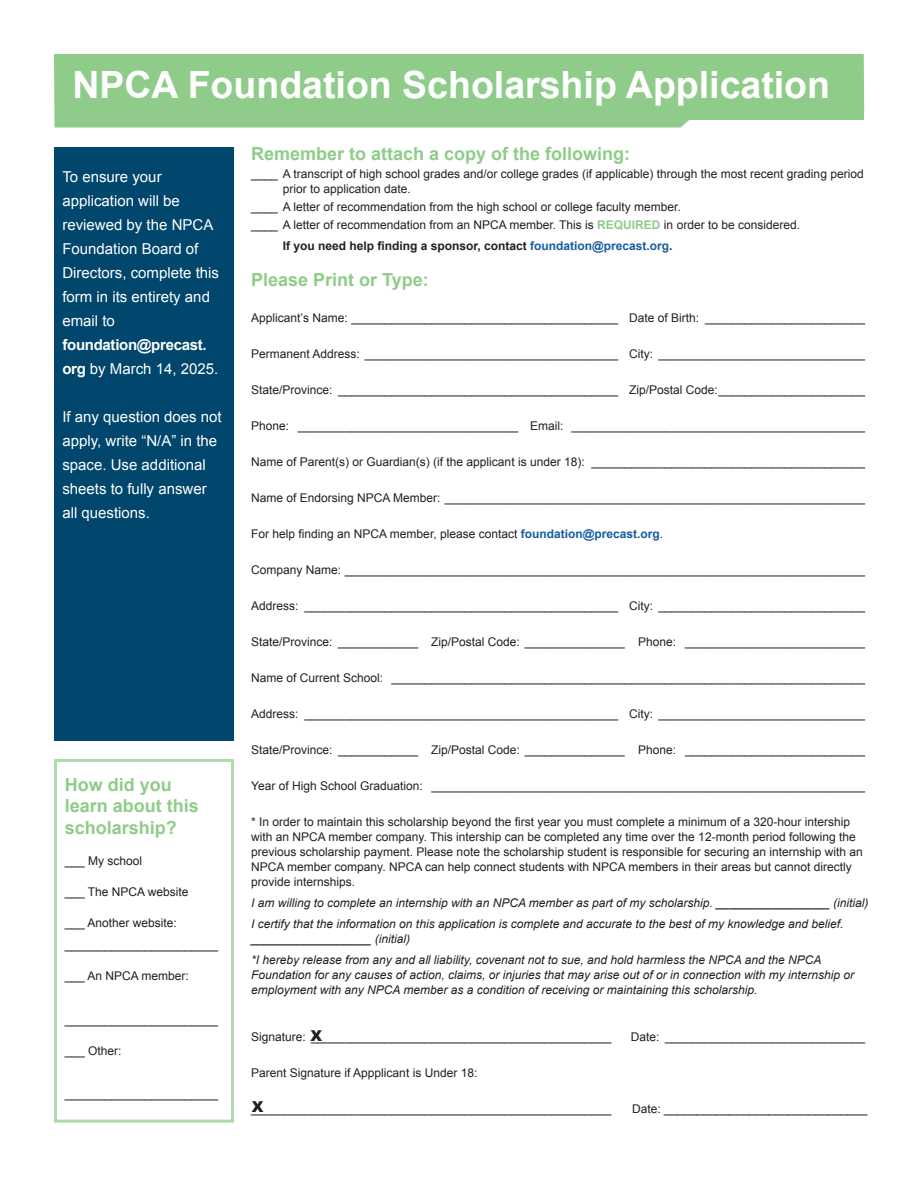
<style>
.page{position:relative;width:918px;height:1188px;background:#fff}
.page>*{position:absolute;margin:0;border:0;box-sizing:border-box;transform-origin:0 0}
.t1{font:700 37.5px "Arial";color:#fff}
.t2{font:700 18px/21.9px "Arial";color:#8fcc8a}
.t3{font:15px/24px "Arial";color:#fff}
.t4{font:700 15px/24px "Arial";letter-spacing:-.02em;color:#fff}
.t5{font:900 15px "Arial";color:#231f20}
.t6{font:12px/15px "Arial";color:#231f20}
.t7{font:italic 12px/21px "Arial";color:#231f20}
.t8{font:700 12px "Arial";color:#231f20}
.s1{font-style:inherit}
.s2{font-weight:400}
.s3{font-weight:700;color:#8fcc8a}
.s4{color:#175d9e}
.s5{font-weight:700;color:#175d9e}
</style>
<div class="page">
<div style="left:54px;top:759px;width:180px;height:364px;border:3px solid #b0d9ab"></div>
<div style="left:54px;top:54px;width:810px;height:74px;background:#8fcc8a"></div>
<div style="left:54px;top:147px;width:180px;height:594px;background:#01466c"></div>
<h1 class="t1" style="left:72px;top:60px;width:759px"><span class="s1">NPCA</span> Foundation Scholarship Application</h1>
<p class="t3" style="left:62px;top:165px;width:158px">To ensure your application will be reviewed by the NPCA<br>Foundation Board of<br>Directors, complete this form in its entirety and email to</p>
<p class="t4" style="left:62px;top:333px;width:157px">foundation@precast. org <span class="s2">by March 14, 2025.</span></p>
<p class="t3" style="left:62px;top:405px;width:161px">If any question does not apply, write “N/A” in the space. Use additional sheets to fully answer all questions.</p>
<h2 class="t2" style="left:65px;top:774px;width:136px">How did you learn about this scholarship?</h2>
<p class="t6" style="left:65px;top:854px;width:79px">___ My school</p>
<p class="t6" style="left:65px;top:885px;width:125px">___ The NPCA website</p>
<p class="t6" style="left:65px;top:912px;width:155px;line-height:21.9px">___ Another website: _______________________</p>
<p class="t6" style="left:65px;top:968px;width:126px">___ An NPCA member:</p>
<p class="t6" style="left:65px;top:1012px;width:155px">_______________________</p>
<p class="t6" style="left:65px;top:1043px;width:58px">___ Other:</p>
<p class="t6" style="left:65px;top:1087px;width:155px">_______________________</p>
<h2 class="t2" style="left:251px;top:143px;width:381px">Remember to attach a copy of the following:</h2>
<p class="t6" style="left:283px;top:167px;width:582px;text-indent:-32px">____ A transcript of high school grades and/or college grades (if applicable) through the most recent grading period prior to application date.</p>
<p class="t6" style="left:251px;top:198px;width:550px;line-height:18px">____ A letter of recommendation from the high school or college faculty member.<br>____ A letter of recommendation from an NPCA member. This is <span class="s3">REQUIRED</span> in order to be considered.</p>
<p class="t8" style="left:283px;top:238px;width:391px">If you need help finding a sponsor, contact <span class="s4">foundation@precast.org</span>.</p>
<h2 class="t2" style="left:251px;top:269px;width:179px">Please Print or Type:</h2>
<p class="t6" style="left:251px;top:311px;width:615px">Applicant’s Name: ________________________________________ Date of Birth: ________________________</p>
<p class="t6" style="left:251px;top:347px;width:615px">Permanent Address: ______________________________________ City: _______________________________</p>
<p class="t6" style="left:251px;top:383px;width:615px">State/Province: __________________________________________ Zip/Postal Code:______________________</p>
<p class="t6" style="left:251px;top:419px;width:615px">Phone: _________________________________ Email: ____________________________________________</p>
<p class="t6" style="left:251px;top:455px;width:615px">Name of Parent(s) or Guardian(s) (if the applicant is under 18): _________________________________________</p>
<p class="t6" style="left:251px;top:491px;width:615px">Name of Endorsing NPCA Member: _______________________________________________________________</p>
<p class="t6" style="left:251px;top:527px;width:413px">For help finding an NPCA member, please contact <span class="s5">foundation@precast.org</span>.</p>
<p class="t6" style="left:251px;top:563px;width:615px">Company Name: ______________________________________________________________________________</p>
<p class="t6" style="left:251px;top:599px;width:615px">Address: _______________________________________________ City: _______________________________</p>
<p class="t6" style="left:251px;top:635px;width:615px">State/Province: ____________ Zip/Postal Code: _______________ Phone: ___________________________</p>
<p class="t6" style="left:251px;top:671px;width:615px">Name of Current School: _______________________________________________________________________</p>
<p class="t6" style="left:251px;top:707px;width:615px">Address: _______________________________________________ City: _______________________________</p>
<p class="t6" style="left:251px;top:743px;width:615px">State/Province: ____________ Zip/Postal Code: _______________ Phone: ___________________________</p>
<p class="t6" style="left:251px;top:779px;width:615px">Year of High School Graduation: _________________________________________________________________</p>
<p class="t6" style="left:251px;top:815px;width:613px">* In order to maintain this scholarship beyond the first year you must complete a minimum of a 320-hour intership with an NPCA member company. This intership can be completed any time over the 12-month period following the previous scholarship payment. Please note the scholarship student is responsible for securing an internship with an NPCA member company. NPCA can help connect students with NPCA members in their areas but cannot directly provide internships.</p>
<p class="t7" style="left:251px;top:893px;width:619px">I am willing to complete an internship with an NPCA member as part of my scholarship. _________________ (initial)<br>I certify that the information on this application is complete and accurate to the best of my knowledge and belief.</p>
<p class="t7" style="left:251px;top:929px;width:572px">__________________ (initial)<br>*I hereby release from any and all liability, covenant not to sue, and hold harmless the NPCA and the NPCA</p>
<p class="t7" style="left:251px;top:968px;width:604px;line-height:15px">Foundation for any causes of action, claims, or injuries that may arise out of or in connection with my internship or employment with any NPCA member as a condition of receiving or maintaining this scholarship.</p>
<p class="t6" style="left:251px;top:1029px;width:362px">Signature: _____________________________________________</p>
<p class="t6" style="left:631px;top:1029px;width:236px">Date: ______________________________</p>
<p class="t6" style="left:251px;top:1065px;width:228px">Parent Signature if Appplicant is Under 18:</p>
<p class="t6" style="left:251px;top:1101px;width:362px">______________________________________________________</p>
<p class="t6" style="left:632px;top:1101px;width:237px">Date: _______________________________</p>
<p class="t5" style="left:310px;top:1024px;width:13px">X</p>
<p class="t5" style="left:252px;top:1096px;width:13px">X</p>
</div>
